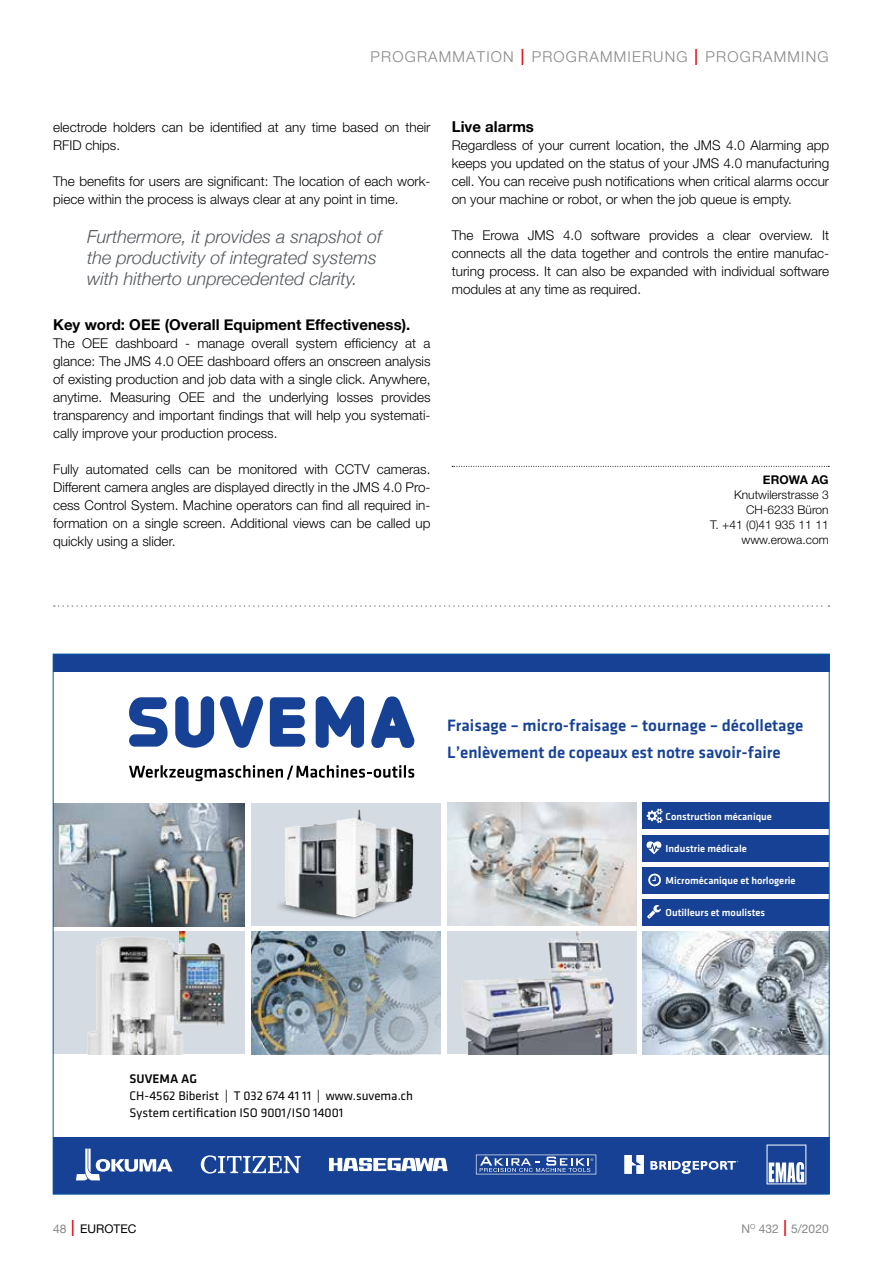
<style>
.page{position:relative;width:893px;height:1263px;background:#fff}
.page>*{position:absolute;margin:0;border:0;box-sizing:border-box;transform-origin:0 0}
.t1{font:italic 300 18px/21px "Helvetica Neue";color:#54585d}
.t2{font:500 17.1px/26.5px "Klavika";color:#164194}
.t3{font:700 15px "Helvetica Neue";color:#000}
.t4{font:300 15px "Helvetica Neue";letter-spacing:.08em;color:#878787}
.t5{font:300 13.5px/18px "Helvetica Neue";color:#000;text-align:justify}
.t6{font:12.9px/16.8px "Klavika";color:#070606}
.t7{font:500 12.9px "Klavika";color:#070606}
.t8{font:300 12px/15px "Helvetica Neue";color:#000;text-align:right}
.t9{font:12px "Helvetica Neue";color:#878787}
.t10{font:12px "Helvetica Neue";color:#000}
.t11{font:700 12px "Helvetica Neue";color:#000}
.t12{font:500 10.5px "Klavika";color:#fff}
.s1{font-stretch:condensed;font-size:22.5px;color:#e30613}
.s2{color:#878787}
.s3{font-weight:300;font-stretch:condensed;font-size:22.5px;color:#e30613}
</style>
<div class="page">
<svg style="left:54px;top:605px;width:775px;height:2px"></svg>
<svg style="left:452px;top:466px;width:377px;height:1px"></svg>
<img style="left:447px;top:803px;width:189px;height:122px">
<div style="left:447px;top:931px;width:189px;height:123px;background:#d4dbe2"></div>
<img style="left:462px;top:931px;width:152px;height:123px">
<div style="left:252px;top:803px;width:189px;height:122px;background:#d4dbe2"></div>
<img style="left:278px;top:809px;width:136px;height:111px">
<img style="left:252px;top:931px;width:189px;height:123px">
<div style="left:53px;top:931px;width:192px;height:123px;background:#d4dbe2"></div>
<img style="left:87px;top:931px;width:138px;height:123px">
<img style="left:642px;top:931px;width:185px;height:123px">
<svg style="left:129px;top:697px;width:39px;height:50px"></svg>
<svg style="left:175px;top:696px;width:89px;height:52px"></svg>
<svg style="left:371px;top:696px;width:43px;height:52px"></svg>
<svg style="left:270px;top:697px;width:35px;height:50px;background:#4164a8"></svg>
<svg style="left:316px;top:696px;width:48px;height:52px"></svg>
<svg style="left:129px;top:765px;width:285px;height:16px"></svg>
<div style="left:642px;top:835px;width:187px;height:26px;background:#164194"></div>
<svg style="left:646px;top:841px;width:15px;height:13px"></svg>
<div style="left:642px;top:867px;width:187px;height:26px;background:#164194"></div>
<svg style="left:648px;top:873px;width:13px;height:13px"></svg>
<div style="left:642px;top:899px;width:187px;height:26px;background:#164194"></div>
<svg style="left:647px;top:905px;width:14px;height:13px"></svg>
<div style="left:642px;top:803px;width:187px;height:26px;background:#164194"></div>
<svg style="left:647px;top:808px;width:16px;height:15px"></svg>
<div style="left:53px;top:654px;width:776px;height:17px;background:#164194"></div>
<img style="left:55px;top:803px;width:190px;height:123px">
<div style="left:53px;top:1137px;width:776px;height:57px;background:#164194"></div>
<svg style="left:201px;top:1155px;width:100px;height:18px"></svg>
<svg style="left:76px;top:1148px;width:97px;height:32px"></svg>
<svg style="left:624px;top:1155px;width:20px;height:19px"></svg>
<svg style="left:650px;top:1161px;width:88px;height:13px"></svg>
<svg style="left:329px;top:1158px;width:119px;height:13px"></svg>
<svg style="left:476px;top:1154px;width:120px;height:20px"></svg>
<svg style="left:766px;top:1144px;width:40px;height:40px"></svg>
<p class="t4" style="left:370px;top:47px;width:460px">PROGRAMMATION <span class="s1">I</span> PROGRAMMIERUNG <span class="s1">I</span> PROGRAMMING</p>
<p class="t5" style="left:53px;top:118px;width:379px">electrode holders can be identified at any time based on their<br>RFID chips.</p>
<p class="t5" style="left:53px;top:172px;width:379px">The benefits for users are significant: The location of each work&shy;piece within the process is always clear at any point in time.</p>
<h1 class="t1" style="left:87px;top:225px;width:296px">Furthermore, it provides a snapshot of the productivity of integrated systems with hitherto unprecedented clarity.</h1>
<p class="t3" style="left:53px;top:313px;width:359px">Key word: OEE (Overall Equipment Effectiveness).</p>
<p class="t5" style="left:53px;top:334px;width:379px">The OEE dashboard - manage overall system efficiency at a glance: The JMS 4.0 OEE dashboard offers an onscreen analysis of existing production and job data with a single click. Anywhere, anytime. Measuring OEE and the underlying losses provides transparency and important findings that will help you systemati&shy;cally improve your production process.</p>
<p class="t5" style="left:53px;top:460px;width:379px">Fully automated cells can be monitored with CCTV cameras.<br>Different camera angles are displayed directly in the JMS 4.0 Pro&shy;cess Control System. Machine operators can find all required in&shy;formation on a single screen. Additional views can be called up quickly using a slider.</p>
<p class="t3" style="left:452px;top:115px;width:84px">Live alarms</p>
<p class="t5" style="left:452px;top:136px;width:379px">Regardless of your current location, the JMS 4.0 Alarming app keeps you updated on the status of your JMS 4.0 manufacturing cell. You can receive push notifications when critical alarms occur on your machine or robot, or when the job queue is empty.</p>
<p class="t5" style="left:452px;top:226px;width:379px">The Erowa JMS 4.0 software provides a clear overview. It connects all the data together and controls the entire manufac&shy;turing process. It can also be expanded with individual software modules at any time as required.</p>
<p class="t11" style="left:763px;top:470px;width:67px">EROWA AG</p>
<p class="t8" style="left:710px;top:487px;width:120px">Knutwilerstrasse 3<br>CH-6233 Büron<br>T. +41 (0)41 935 11 11 www.erowa.com</p>
<p class="t2" style="left:447px;top:712px;width:358px">Fraisage – micro-fraisage – tournage – décolletage<br>L’enlèvement de copeaux est notre savoir-faire</p>
<p class="t12" style="left:666px;top:811px;width:108px">Construction mécanique</p>
<p class="t12" style="left:666px;top:843px;width:83px">Industrie médicale</p>
<p class="t12" style="left:666px;top:875px;width:132px">Micromécanique et horlogerie</p>
<p class="t12" style="left:666px;top:907px;width:101px">Outilleurs et moulistes</p>
<p class="t7" style="left:130px;top:1072px;width:69px">SUVEMA AG</p>
<p class="t6" style="left:130px;top:1087px;width:285px">CH-4562 Biberist | T 032 674 41 11 | www.suvema.ch<br>System certification ISO 9001/ISO 14001</p>
<p class="t10" style="left:53px;top:1221px;width:85px"><span class="s2">48</span> <span class="s3">I</span> EUROTEC</p>
<p class="t9" style="left:741px;top:1221px;width:89px">N<sup>O</sup> 432 <span class="s3">I</span> 5/2020</p>
</div>
